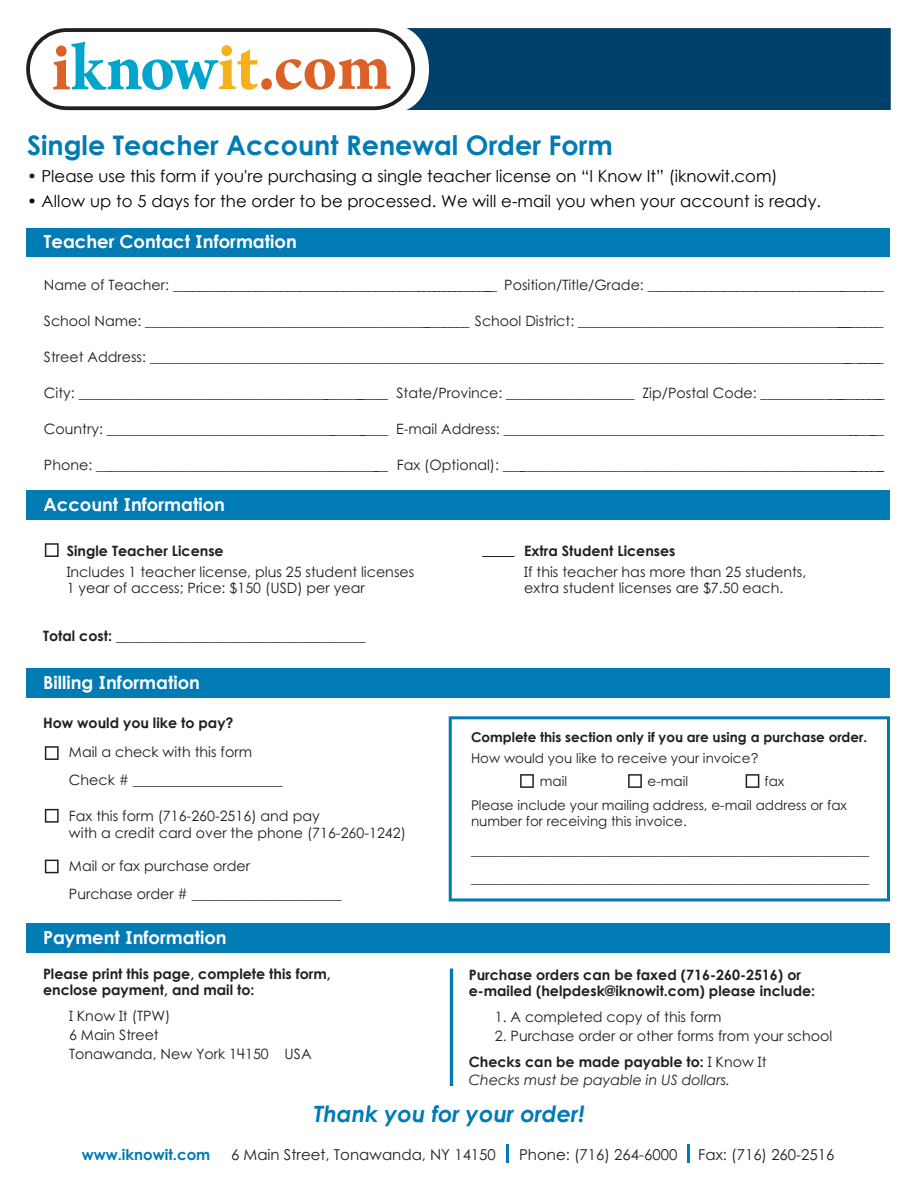
<style>
.page{position:relative;width:918px;height:1188px;background:#fff}
.page>*{position:absolute;margin:0;border:0;box-sizing:border-box;transform-origin:0 0}
.t1{font:700 27px "Century STW3";color:#007bb3}
.t2{font:italic 700 22.5px "Century STW4";color:#007bb3}
.t3{font:700 18px "Century STW3";color:#fff}
.t4{font:16.5px "Century Gothic";color:#000}
.t5{font:15px "Century STW3";color:#231f20}
.t6{font:700 15px "Century STW3";color:#007bb3}
.t7{font:14.25px/18.8px "Century STW4";color:#231f20}
.t8{font:14.25px/16.5px "Century STW3";color:#231f20}
.t9{font:700 14.25px/16.5px "Century STW4";color:#231f20}
.t10{font:700 14.25px "Century STW3";color:#231f20}
.t11{font:italic 14.25px "Century STW4";color:#231f20}
.t12{font:13.5px/28.5px "Century STW4";color:#231f20}
.t13{font:700 13.5px "Century STW4";color:#231f20}
.s1{font-family:"Century STW3";font-weight:700;color:#231f20}
.s2{font-weight:700}
</style>
<div class="page">
<div style="left:27px;top:228px;width:863px;height:29px;background:#007bb3"></div>
<div style="left:27px;top:491px;width:863px;height:29px;background:#007bb3"></div>
<div style="left:27px;top:668px;width:863px;height:29px;background:#007bb3"></div>
<div style="left:27px;top:923px;width:863px;height:29px;background:#007bb3"></div>
<svg style="left:45px;top:543px;width:14px;height:14px"></svg>
<hr style="left:450px;top:969px;width:3px;height:117px;background:#007bb3">
<svg style="left:449px;top:716px;width:441px;height:185px"></svg>
<svg style="left:520px;top:774px;width:14px;height:14px"></svg>
<svg style="left:628px;top:774px;width:14px;height:14px"></svg>
<svg style="left:746px;top:774px;width:13px;height:14px"></svg>
<hr style="left:506px;top:1144px;width:3px;height:19px;background:#007bb3">
<svg style="left:687px;top:1144px;width:2px;height:19px"></svg>
<div style="left:406px;top:28px;width:485px;height:82px;background:#00416b"></div>
<div style="left:28px;top:30px;width:385px;height:78px;background:#fff;border-radius:39px"></div>
<div style="left:26px;top:28px;width:389px;height:82px;border:4px solid #231f20;border-radius:39px"></div>
<svg style="left:53px;top:42px;width:338px;height:48px"></svg>
<div style="left:56px;top:46px;width:11px;height:11px;background:#dc6126;border-radius:50%"></div>
<div style="left:221px;top:45px;width:11px;height:11px;background:#f4b11d;border-radius:50%"></div>
<hr style="left:482px;top:556px;width:33px;height:1px;background:#231f20">
<svg style="left:45px;top:746px;width:14px;height:14px"></svg>
<svg style="left:45px;top:809px;width:14px;height:14px"></svg>
<svg style="left:45px;top:860px;width:14px;height:13px"></svg>
<h1 class="t1" style="left:27px;top:125px;width:587px">Single Teacher Account Renewal Order Form</h1>
<p class="t4" style="left:27px;top:165px;width:752px"><span class="s1">•</span> Please use this form if you're purchasing a single teacher license on “I Know It” (iknowit.com)</p>
<p class="t4" style="left:27px;top:190px;width:796px">• Allow up to 5 days for the order to be processed. We will e-mail you when your account is ready.</p>
<p class="t3" style="left:44px;top:228px;width:254px">Teacher Contact Information</p>
<p class="t7" style="left:44px;top:275px;width:842px">Name of Teacher: _____________________________________________________ Position/Title/Grade: ______________________________________</p>
<p class="t7" style="left:44px;top:311px;width:841px">School Name: ______________________________________________ School District: ________________________________________ _____</p>
<p class="t7" style="left:44px;top:347px;width:841px">Street Address: __________________________________________________________________________________________________________</p>
<p class="t7" style="left:44px;top:383px;width:842px">City: _____________________________________________ State/Province: __________________ Zip/Postal Code: ____________________</p>
<p class="t7" style="left:44px;top:419px;width:841px">Country: ________________________________________ E-mail Address: ______________________________________________________</p>
<p class="t7" style="left:44px;top:455px;width:841px">Phone: __________________________________________ Fax (Optional): ________________________________________________________</p>
<p class="t3" style="left:44px;top:491px;width:183px">Account Information</p>
<p class="t10" style="left:67px;top:540px;width:159px">Single Teacher License</p>
<p class="t8" style="left:67px;top:563px;width:349px">Includes 1 teacher license, plus 25 student licenses<br>1 year of access; Price: $150 (USD) per year</p>
<p class="t10" style="left:43px;top:625px;width:324px">Total cost: ___________________________________</p>
<p class="t3" style="left:43px;top:669px;width:159px">Billing Information</p>
<p class="t9" style="left:43px;top:714px;width:192px">How would you like to pay?</p>
<p class="t8" style="left:69px;top:737px;width:215px;line-height:28.5px">Mail a check with this form<br>Check # _____________________</p>
<p class="t8" style="left:69px;top:808px;width:338px">Fax this form (716-260-2516) and pay<br>with a credit card over the phone (716-260-1242)</p>
<p class="t8" style="left:69px;top:851px;width:274px;line-height:28.5px">Mail or fax purchase order<br>Purchase order # _____________________</p>
<p class="t3" style="left:43px;top:924px;width:185px">Payment Information</p>
<p class="t9" style="left:43px;top:965px;width:289px">Please print this page, complete this form, enclose payment, and mail to:</p>
<p class="t7" style="left:69px;top:1007px;width:244px">I Know It (TPW)<br>6 Main Street<br>Tonawanda, New York 14150 USA</p>
<p class="t10" style="left:524px;top:540px;width:153px">Extra Student Licenses</p>
<p class="t8" style="left:524px;top:563px;width:284px">If this teacher has more than 25 students, extra student licenses are $7.50 each.</p>
<p class="t13" style="left:471px;top:727px;width:398px">Complete this section only if you are using a purchase order.</p>
<p class="t12" style="left:540px;top:747px;width:220px;line-height:22.5px;text-indent:-69px">How would you like to receive your invoice? mail</p>
<p class="t12" style="left:471px;top:769px;width:378px;line-height:24px;text-indent:294px">fax<br>Please include your mailing address, e-mail address or fax</p>
<p class="t12" style="left:471px;top:807px;width:400px">number for receiving this invoice. ___________________________________________________________ ___________________________________________________________</p>
<p class="t12" style="left:648px;top:766px;width:42px">e-mail</p>
<p class="t9" style="left:469px;top:965px;width:348px">Purchase orders can be faxed (716-260-2516) or e-mailed (helpdesk@iknowit.com) please include:</p>
<p class="t7" style="left:495px;top:1008px;width:228px">1. A completed copy of this form</p>
<p class="t7" style="left:469px;top:1023px;width:365px;line-height:25.5px;text-indent:26px">2. Purchase order or other forms from your school<br><span class="s2">Checks can be made payable to:</span> I Know It</p>
<p class="t11" style="left:469px;top:1070px;width:263px">Checks must be payable in US dollars.</p>
<h2 class="t2" style="left:314px;top:1096px;width:272px">Thank you for your order!</h2>
<p class="t6" style="left:82px;top:1143px;width:130px">www.iknowit.com</p>
<p class="t5" style="left:231px;top:1144px;width:266px">6 Main Street, Tonawanda, NY 14150</p>
<p class="t5" style="left:519px;top:1144px;width:160px">Phone: (716) 264-6000</p>
<p class="t5" style="left:698px;top:1144px;width:138px">Fax: (716) 260-2516</p>
</div>
